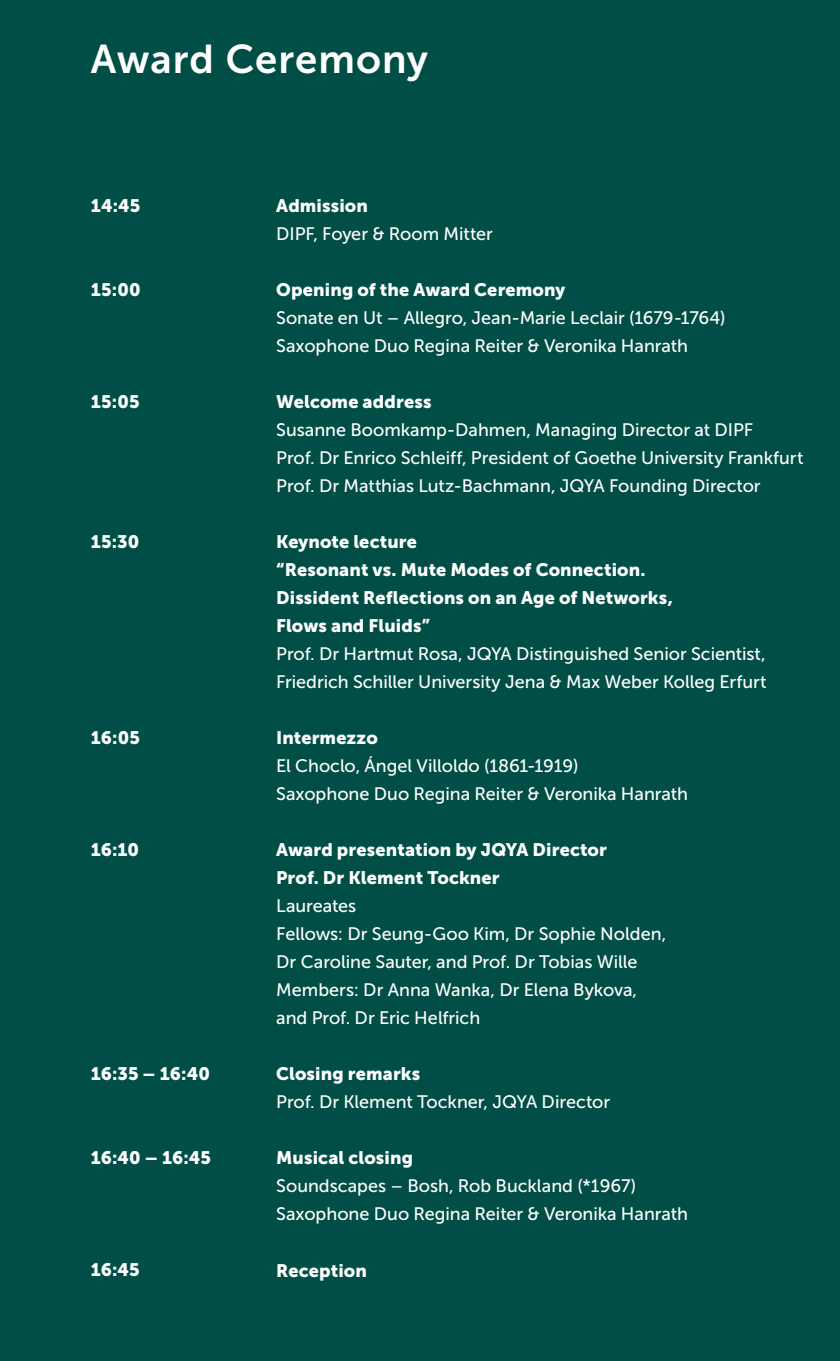
<style>
.page{position:relative;width:840px;height:1361px;background:#fff}
.page>*{position:absolute;margin:0;border:0;box-sizing:border-box;transform-origin:0 0}
.t1{font:40px "Museo Sans 700";letter-spacing:.02em;color:#fff}
.t2{font:18px/28px "Museo Sans 500";color:#fff}
.t3{font:18px/28px "Museo Sans 900";letter-spacing:.005em;color:#fff}
</style>
<div class="page">
<div style="left:0;top:0;width:839px;height:1361px;background:#004e45"></div>
<h1 class="t1" style="left:91px;top:36px;width:338px">Award Ceremony</h1>
<p class="t3" style="left:91px;top:192px;width:51px">14:45</p>
<p class="t3" style="left:91px;top:276px;width:51px">15:00</p>
<p class="t3" style="left:91px;top:388px;width:50px">15:05</p>
<p class="t3" style="left:91px;top:528px;width:50px">15:30</p>
<p class="t3" style="left:91px;top:724px;width:51px">16:05</p>
<p class="t3" style="left:91px;top:836px;width:50px">16:10</p>
<p class="t3" style="left:91px;top:1060px;width:121px">16:35 – 16:40</p>
<p class="t3" style="left:91px;top:1144px;width:122px">16:40 – 16:45</p>
<p class="t3" style="left:91px;top:1256px;width:50px">16:45</p>
<p class="t3" style="left:276px;top:192px;width:93px">Admission</p>
<p class="t2" style="left:276px;top:220px;width:218px">DIPF, Foyer &amp; Room Mitter</p>
<p class="t3" style="left:276px;top:276px;width:290px">Opening of the Award Ceremony</p>
<p class="t2" style="left:276px;top:304px;width:450px">Sonate en Ut – Allegro, Jean-Marie Leclair (1679-1764)<br>Saxophone Duo Regina Reiter &amp; Veronika Hanrath</p>
<p class="t3" style="left:276px;top:388px;width:157px">Welcome address</p>
<p class="t2" style="left:276px;top:416px;width:528px">Susanne Boomkamp-Dahmen, Managing Director at DIPF<br>Prof. Dr Enrico Schleiff, President of Goethe University Frankfurt<br>Prof. Dr Matthias Lutz-Bachmann, JQYA Founding Director</p>
<p class="t3" style="left:276px;top:528px;width:398px">Keynote lecture<br>“Resonant vs. Mute Modes of Connection.<br>Dissident Reflections on an Age of Networks,<br>Flows and Fluids”</p>
<p class="t2" style="left:276px;top:640px;width:491px">Prof. Dr Hartmut Rosa, JQYA Distinguished Senior Scientist,<br>Friedrich Schiller University Jena &amp; Max Weber Kolleg Erfurt</p>
<p class="t3" style="left:276px;top:724px;width:103px">Intermezzo</p>
<p class="t2" style="left:276px;top:752px;width:413px">El Choclo, Ángel Villoldo (1861-1919)<br>Saxophone Duo Regina Reiter &amp; Veronika Hanrath</p>
<p class="t3" style="left:276px;top:836px;width:332px">Award presentation by JQYA Director<br>Prof. Dr Klement Tockner</p>
<p class="t2" style="left:276px;top:892px;width:391px">Laureates<br>Fellows: Dr Seung-Goo Kim, Dr Sophie Nolden, Dr Caroline Sauter, and Prof. Dr Tobias Wille Members: Dr Anna Wanka, Dr Elena Bykova, and Prof. Dr Eric Helfrich</p>
<p class="t3" style="left:276px;top:1060px;width:145px">Closing remarks</p>
<p class="t2" style="left:276px;top:1088px;width:335px">Prof. Dr Klement Tockner, JQYA Director</p>
<p class="t3" style="left:276px;top:1144px;width:138px">Musical closing</p>
<p class="t2" style="left:276px;top:1172px;width:413px">Soundscapes – Bosh, Rob Buckland (*1967)<br>Saxophone Duo Regina Reiter &amp; Veronika Hanrath</p>
<p class="t3" style="left:276px;top:1256px;width:92px">Reception</p>
</div>
